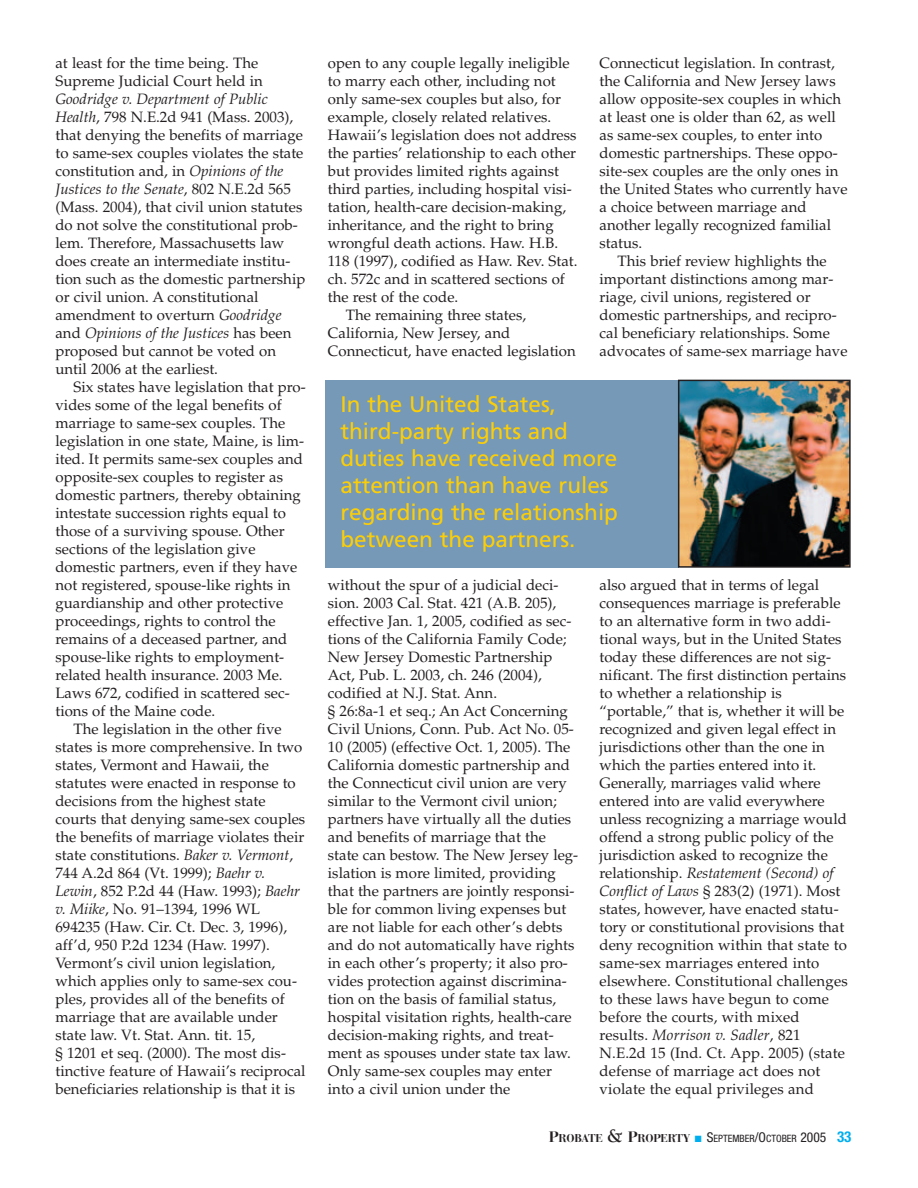
<style>
.page{position:relative;width:918px;height:1188px;background:#fff}
.page>*{position:absolute;margin:0;border:0;box-sizing:border-box;transform-origin:0 0}
.t1{font:22.5px/27px "Frutiger";color:#fcce08}
.t2{font:15px/18px "Palatino";color:#231f20}
.t3{font:condensed 10.2px "Helvetica Neue";color:#231f20}
.s1{font-style:italic}
.s2{font-family:"Bauer Bodoni";font-weight:700;font-stretch:normal;font-size:15px}
.s3{font-family:"Bauer Bodoni";font-weight:700;font-stretch:normal;font-size:11.25px}
.s4{font-family:"Berkeley";font-weight:700;font-stretch:normal;font-size:19.5px}
.s5{font-size:13.5px}
.s6{font-weight:700;font-size:15px;color:#00aeef}
</style>
<div class="page">
<div style="left:326px;top:380px;width:353px;height:188px;background:#7599b6"></div>
<img style="left:681px;top:383px;width:167px;height:182px">
<div style="left:678px;top:380px;width:173px;height:188px;border:2px solid #231f20"></div>
<p class="t2" style="left:56px;top:56px;width:209px">at least for the time being. The<br>Supreme Judicial Court held in</p>
<p class="t2" style="left:55px;top:92px;width:251px"><span class="s1">Goodridge v. Department of Public Health</span>, 798 N.E.2d 941 (Mass. 2003), that denying the benefits of marriage to same-sex couples violates the state constitution and, in <span class="s1">Opinions of the Justices to the Senate</span>, 802 N.E.2d 565 (Mass. 2004), that civil union statutes do not solve the constitutional prob&shy;lem. Therefore, Massachusetts law does create an intermediate institu&shy;tion such as the domestic partnership or civil union. A constitutional amendment to overturn <span class="s1">Goodridge </span>and <span class="s1">Opinions of the Justices</span> has been proposed but cannot be voted on until 2006 at the earliest.</p>
<p class="t2" style="left:74px;top:380px;width:234px">Six states have legislation that pro-</p>
<p class="t2" style="left:55px;top:398px;width:228px">vides some of the legal benefits of</p>
<p class="t2" style="left:55px;top:416px;width:231px">marriage to same-sex couples. The</p>
<p class="t2" style="left:55px;top:434px;width:250px">legislation in one state, Maine, is lim-</p>
<p class="t2" style="left:55px;top:452px;width:249px">ited. It permits same-sex couples and</p>
<p class="t2" style="left:55px;top:470px;width:229px">opposite-sex couples to register as</p>
<p class="t2" style="left:55px;top:488px;width:247px">domestic partners, thereby obtaining</p>
<p class="t2" style="left:55px;top:506px;width:232px">intestate succession rights equal to</p>
<p class="t2" style="left:55px;top:524px;width:231px">those of a surviving spouse. Other</p>
<p class="t2" style="left:55px;top:542px;width:202px">sections of the legislation give</p>
<p class="t2" style="left:55px;top:560px;width:243px">domestic partners, even if they have</p>
<p class="t2" style="left:55px;top:578px;width:237px">not registered, spouse-like rights in</p>
<p class="t2" style="left:55px;top:596px;width:229px">guardianship and other protective</p>
<p class="t2" style="left:55px;top:614px;width:222px">proceedings, rights to control the</p>
<p class="t2" style="left:55px;top:632px;width:233px">remains of a deceased partner, and</p>
<p class="t2" style="left:55px;top:650px;width:230px">spouse-like rights to employment-</p>
<p class="t2" style="left:55px;top:668px;width:229px">related health insurance. 2003 Me.</p>
<p class="t2" style="left:55px;top:686px;width:236px">Laws 672, codified in scattered sec-</p>
<p class="t2" style="left:55px;top:704px;width:161px">tions of the Maine code.</p>
<p class="t2" style="left:74px;top:722px;width:210px">The legislation in the other five</p>
<p class="t2" style="left:55px;top:740px;width:248px">states is more comprehensive. In two</p>
<p class="t2" style="left:55px;top:758px;width:215px">states, Vermont and Hawaii, the</p>
<p class="t2" style="left:55px;top:776px;width:242px">statutes were enacted in response to</p>
<p class="t2" style="left:55px;top:794px;width:212px">decisions from the highest state</p>
<p class="t2" style="left:55px;top:812px;width:251px">courts that denying same-sex couples</p>
<p class="t2" style="left:55px;top:830px;width:250px">the benefits of marriage violates their</p>
<p class="t2" style="left:55px;top:848px;width:239px">state constitutions. <span class="s1">Baker v. Vermont</span>,</p>
<p class="t2" style="left:55px;top:866px;width:211px">744 A.2d 864 (Vt. 1999); <span class="s1">Baehr v.</span></p>
<p class="t2" style="left:55px;top:884px;width:246px"><span class="s1">Lewin</span>, 852 P.2d 44 (Haw. 1993); <span class="s1">Baehr</span></p>
<p class="t2" style="left:55px;top:902px;width:206px"><span class="s1">v. Miike</span>, No. 91–1394, 1996 WL</p>
<p class="t2" style="left:55px;top:920px;width:233px">694235 (Haw. Cir. Ct. Dec. 3, 1996),</p>
<p class="t2" style="left:55px;top:938px;width:216px">aff’d, 950 P.2d 1234 (Haw. 1997).</p>
<p class="t2" style="left:55px;top:956px;width:221px">Vermont’s civil union legislation,</p>
<p class="t2" style="left:55px;top:974px;width:243px">which applies only to same-sex cou-</p>
<p class="t2" style="left:55px;top:992px;width:231px">ples, provides all of the benefits of</p>
<p class="t2" style="left:55px;top:1010px;width:224px">marriage that are available under</p>
<p class="t2" style="left:55px;top:1028px;width:201px">state law. Vt. Stat. Ann. tit. 15,</p>
<p class="t2" style="left:55px;top:1046px;width:232px">§ 1201 et seq. (2000). The most dis-</p>
<p class="t2" style="left:55px;top:1064px;width:252px">tinctive feature of Hawaii’s reciprocal</p>
<p class="t2" style="left:55px;top:1082px;width:241px">beneficiaries relationship is that it is</p>
<p class="t2" style="left:328px;top:56px;width:243px">open to any couple legally ineligible</p>
<p class="t2" style="left:328px;top:74px;width:229px">to marry each other, including not</p>
<p class="t2" style="left:328px;top:92px;width:235px">only same-sex couples but also, for</p>
<p class="t2" style="left:328px;top:110px;width:225px">example, closely related relatives.</p>
<p class="t2" style="left:328px;top:128px;width:250px">Hawaii’s legislation does not address</p>
<p class="t2" style="left:328px;top:146px;width:250px">the parties’ relationship to each other</p>
<p class="t2" style="left:328px;top:164px;width:232px">but provides limited rights against</p>
<p class="t2" style="left:328px;top:182px;width:245px">third parties, including hospital visi-</p>
<p class="t2" style="left:328px;top:200px;width:240px">tation, health-care decision-making,</p>
<p class="t2" style="left:328px;top:218px;width:227px">inheritance, and the right to bring</p>
<p class="t2" style="left:328px;top:236px;width:232px">wrongful death actions. Haw. H.B.</p>
<p class="t2" style="left:328px;top:254px;width:251px">118 (1997), codified as Haw. Rev. Stat.</p>
<p class="t2" style="left:328px;top:272px;width:238px">ch. 572c and in scattered sections of</p>
<p class="t2" style="left:328px;top:290px;width:132px">the rest of the code.</p>
<p class="t2" style="left:346px;top:308px;width:182px">The remaining three states,</p>
<p class="t2" style="left:328px;top:326px;width:184px">California, New Jersey, and</p>
<p class="t2" style="left:328px;top:344px;width:249px">Connecticut, have enacted legislation</p>
<p class="t2" style="left:600px;top:56px;width:250px">Connecticut legislation. In contrast, the California and New Jersey laws allow opposite-sex couples in which at least one is older than 62, as well as same-sex couples, to enter into domestic partnerships. These oppo&shy;site-sex couples are the only ones in the United States who currently have a choice between marriage and another legally recognized familial status.</p>
<p class="t2" style="left:600px;top:254px;width:250px;text-indent:18px">This brief review highlights the important distinctions among mar&shy;riage, civil unions, registered or domestic partnerships, and recipro&shy;cal beneficiary relationships. Some advocates of same-sex marriage have</p>
<h1 class="t1" style="left:340px;top:393px;width:279px">In the United States, third-party rights and duties have received more attention than have rules regarding the relationship between the partners.</h1>
<p class="t2" style="left:328px;top:578px;width:252px">without the spur of a judicial deci&shy;sion. 2003 Cal. Stat. 421 (A.B. 205), effective Jan. 1, 2005, codified as sec&shy;tions of the California Family Code; New Jersey Domestic Partnership Act, Pub. L. 2003, ch. 246 (2004), codified at N.J. Stat. Ann.<br>§ 26:8a-1 et seq.; An Act Concerning Civil Unions, Conn. Pub. Act No. 05- 10 (2005) (effective Oct. 1, 2005). The California domestic partnership and the Connecticut civil union are very similar to the Vermont civil union; partners have virtually all the duties and benefits of marriage that the state can bestow. The New Jersey leg&shy;islation is more limited, providing that the partners are jointly responsi&shy;ble for common living expenses but are not liable for each other’s debts and do not automatically have rights in each other’s property; it also pro&shy;vides protection against discrimina&shy;tion on the basis of familial status, hospital visitation rights, health-care decision-making rights, and treat&shy;ment as spouses under state tax law.<br>Only same-sex couples may enter into a civil union under the</p>
<p class="t2" style="left:600px;top:578px;width:250px">also argued that in terms of legal consequences marriage is preferable to an alternative form in two addi&shy;tional ways, but in the United States today these differences are not sig&shy;nificant. The first distinction pertains to whether a relationship is “portable,” that is, whether it will be recognized and given legal effect in jurisdictions other than the one in which the parties entered into it.<br>Generally, marriages valid where entered into are valid everywhere unless recognizing a marriage would offend a strong public policy of the jurisdiction asked to recognize the relationship. <span class="s1">Restatement (Second) of Conflict of Laws</span> § 283(2) (1971). Most states, however, have enacted statu&shy;tory or constitutional provisions that deny recognition within that state to same-sex marriages entered into elsewhere. Constitutional challenges to these laws have begun to come before the courts, with mixed results. <span class="s1">Morrison v. Sadler</span>, 821<br>N.E.2d 15 (Ind. Ct. App. 2005) (state defense of marriage act does not violate the equal privileges and</p>
<p class="t3" style="left:549px;top:1135px;width:304px"><span class="s2">P</span><span class="s3">ROBATE</span> <span class="s4">&amp;</span> <span class="s2">P</span><span class="s3">ROPERTY</span> <span class="s5">S</span>EPTEMBER<span class="s5">/O</span>CTOBER <span class="s5">2005</span> <span class="s6">33</span></p>
</div>
